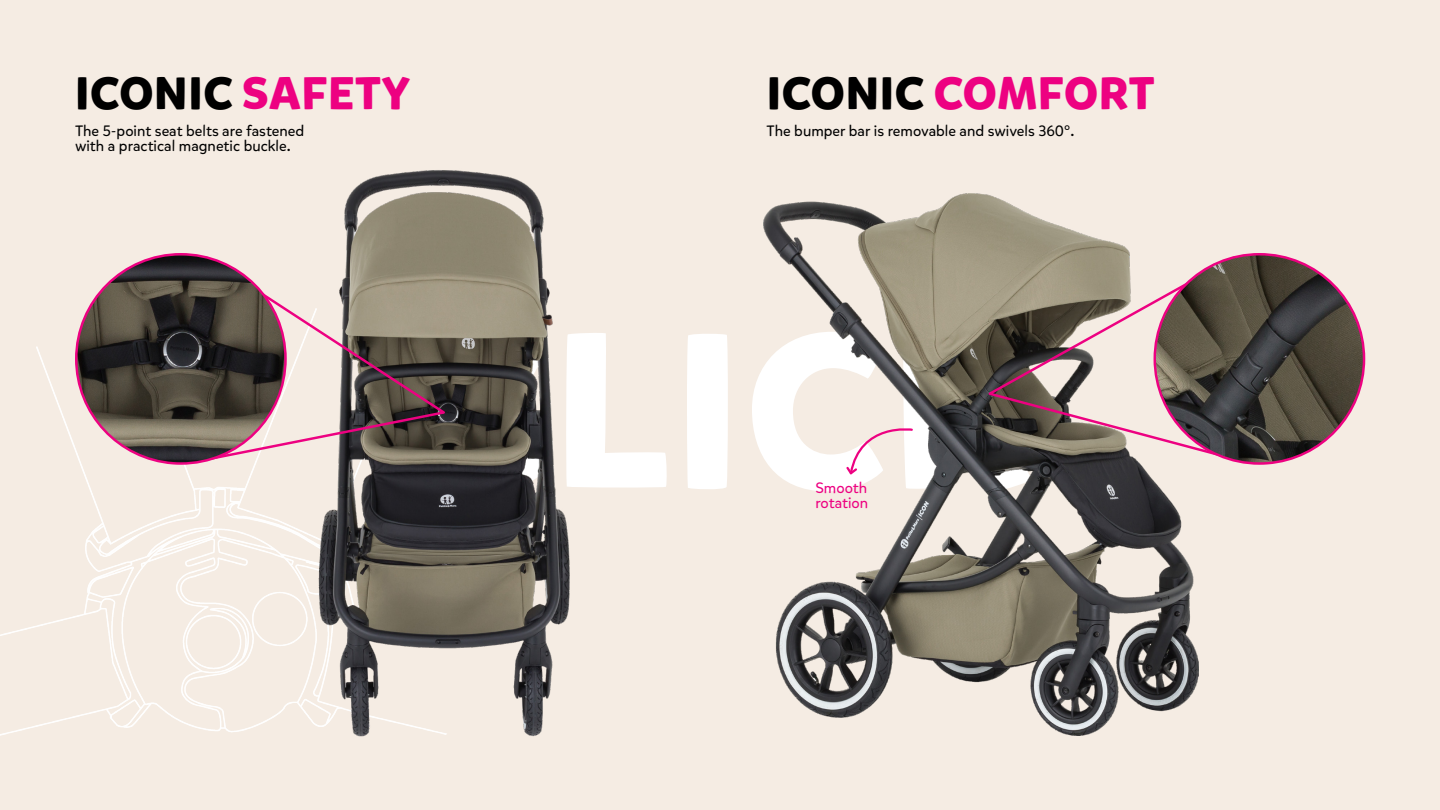
<style>
.page{position:relative;width:1440px;height:810px;background:#f5ece3}
.page>*{position:absolute;margin:0;border:0;box-sizing:border-box;transform-origin:0 0}
.t1{font:700 218.1px "Mikado";letter-spacing:.015em;color:#fff}
.t2{font:700 45.3px "Mikado";letter-spacing:.015em;color:#ed0181}
.t3{font:700 45.3px "Mikado";letter-spacing:.015em;color:#000}
.t4{font:15px/15px "Mikado";color:#000}
.t5{font:15px/15px "Mikado";color:#ed0181}
.s1{color:#ed0181}
.s2{color:#000}
</style>
<div class="page">
<img style="left:0;top:346px;width:116px;height:390px">
<img style="left:116px;top:170px;width:454px;height:567px">
<svg style="left:288px;top:253px;width:159px;height:212px"></svg>
<svg style="left:74px;top:252px;width:214px;height:214px"></svg>
<img style="left:764px;top:193px;width:435px;height:543px">
<svg style="left:986px;top:254px;width:166px;height:211px"></svg>
<svg style="left:1152px;top:252px;width:214px;height:214px"></svg>
<svg style="left:844px;top:422px;width:70px;height:54px"></svg>
<h2 class="t3" style="left:75px;top:65px;width:336px">ICONIC <span class="s1">SAFETY</span></h2>
<p class="t4" style="left:75px;top:124px;width:231px">The 5-point seat belts are fastened with a practical magnetic buckle.</p>
<h2 class="t2" style="left:767px;top:65px;width:389px"><span class="s2">ICONIC</span> COMFORT</h2>
<p class="t4" style="left:766px;top:124px;width:309px">The bumper bar is removable and swivels 360°.</p>
<h1 class="t1" style="left:408px;top:274px;width:627px">CLICK</h1>
<p class="t5" style="left:815px;top:480px;width:54px">Smooth rotation</p>
</div>
